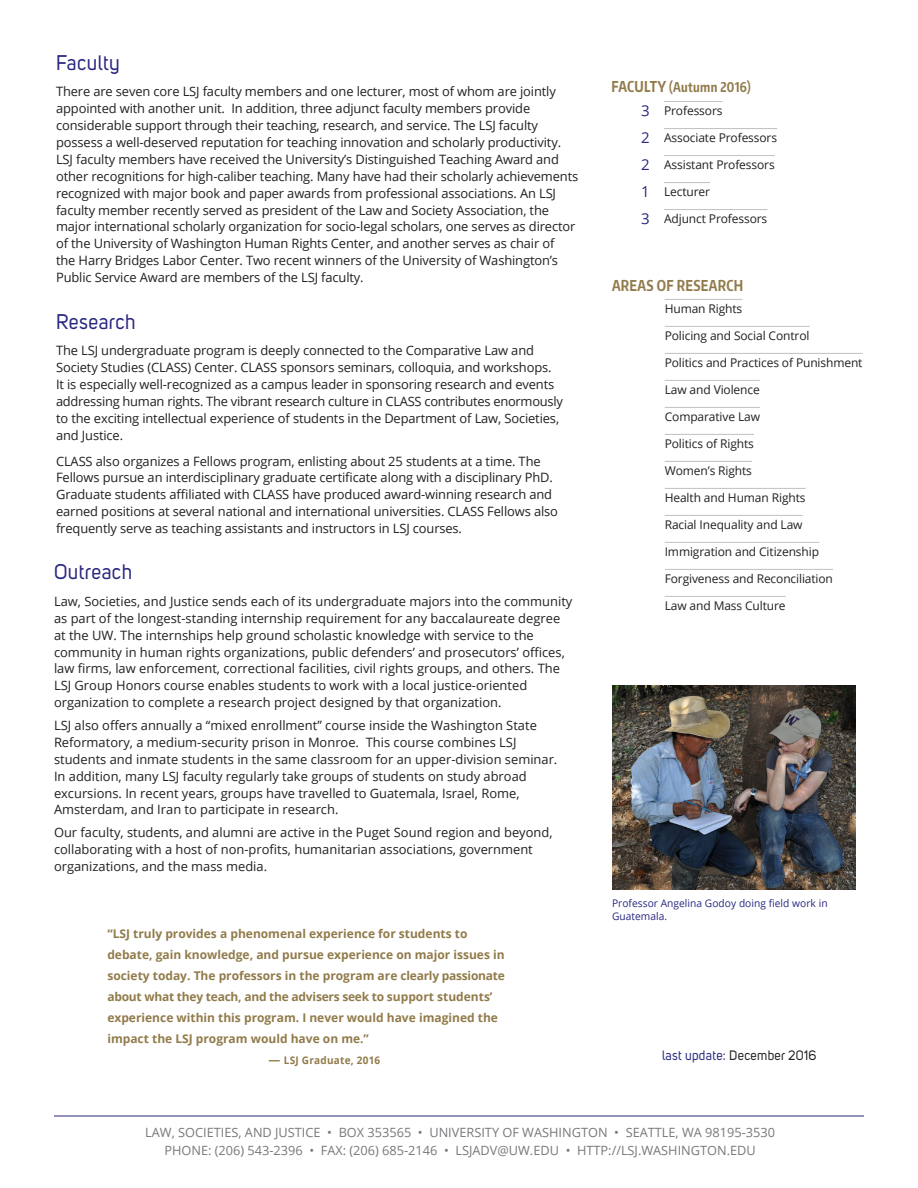
<style>
.page{position:relative;width:918px;height:1188px;background:#fff}
.page>*{position:absolute;margin:0;border:0;box-sizing:border-box;transform-origin:0 0}
.Header_body{font:21px "Uni Sans";letter-spacing:.025em;color:#292780;scale:.95 1}
.Sidebar_Titles{font:700 15px "Encode Sans Compressed";letter-spacing:.025em;color:#917b4b;scale:.95 1}
.Sidebar_numbers{font:15px "Open Sans";color:#292780}
.Header_body-2{font:13.5px "Uni Sans";letter-spacing:.025em;color:#231f20;scale:.95 1}
.Sidebar_Titles-2{font:700 13.5px "Encode Sans Compressed";letter-spacing:.025em;color:#917b4b;scale:.95 1}
.Body_main{font:12.9px/16.8px "Open Sans";letter-spacing:-.01em;color:#231f20}
.Address{font:12.75px "Open Sans";color:#76787b}
.Sidebar_Text{font:12px "Open Sans";letter-spacing:-.01em;color:#231f20}
.Intro_Text{font:700 12px/21px "Open Sans";color:#917b4b}
.t1{font:10.5px/13.5px "Open Sans";letter-spacing:.005em;color:#292780}
.Intro_Text-2{font:700 10.5px "Open Sans";letter-spacing:.025em;color:#917b4b;scale:.95 1}
.s1{font-size:12px}
.s2{font-size:15px}
.s3{color:#292780}
</style>
<div class="page">
<hr style="left:54px;top:1116px;width:810px;height:1px;background:#292780">
<hr style="left:664px;top:101px;width:59px;height:1px;background:#bfc0c3">
<hr style="left:664px;top:128px;width:113px;height:1px;background:#bfc0c3">
<hr style="left:664px;top:155px;width:111px;height:1px;background:#bfc0c3">
<hr style="left:664px;top:182px;width:46px;height:1px;background:#bfc0c3">
<hr style="left:664px;top:209px;width:103px;height:1px;background:#bfc0c3">
<hr style="left:665px;top:299px;width:77px;height:1px;background:#bfc0c3">
<hr style="left:665px;top:326px;width:145px;height:1px;background:#bfc0c3">
<hr style="left:665px;top:353px;width:198px;height:1px;background:#bfc0c3">
<hr style="left:665px;top:380px;width:95px;height:1px;background:#bfc0c3">
<hr style="left:665px;top:407px;width:95px;height:1px;background:#bfc0c3">
<hr style="left:665px;top:434px;width:89px;height:1px;background:#bfc0c3">
<hr style="left:665px;top:461px;width:87px;height:1px;background:#bfc0c3">
<hr style="left:665px;top:488px;width:141px;height:1px;background:#bfc0c3">
<hr style="left:665px;top:515px;width:138px;height:1px;background:#bfc0c3">
<hr style="left:665px;top:542px;width:154px;height:1px;background:#bfc0c3">
<hr style="left:665px;top:569px;width:168px;height:1px;background:#bfc0c3">
<hr style="left:665px;top:596px;width:121px;height:1px;background:#bfc0c3">
<img style="left:612px;top:686px;width:243px;height:203px">
<p class="Header_body" style="left:56px;top:50px;width:69px">Faculty</p>
<p class="Body_main" style="left:56px;top:83px;width:524px">There are seven core LSJ faculty members and one lecturer, most of whom are jointly appointed with another unit. In addition, three adjunct faculty members provide considerable support through their teaching, research, and service. The LSJ faculty possess a well-deserved reputation for teaching innovation and scholarly productivity.<br>LSJ faculty members have received the University’s Distinguished Teaching Award and other recognitions for high-caliber teaching. Many have had their scholarly achievements recognized with major book and paper awards from professional associations. An LSJ faculty member recently served as president of the Law and Society Association, the major international scholarly organization for socio-legal scholars, one serves as director of the University of Washington Human Rights Center, and another serves as chair of<br>the Harry Bridges Labor Center. Two recent winners of the University of Washington’s Public Service Award are members of the LSJ faculty.</p>
<p class="Header_body" style="left:56px;top:309px;width:85px">Research</p>
<p class="Body_main" style="left:56px;top:342px;width:508px">The LSJ undergraduate program is deeply connected to the Comparative Law and Society Studies (CLASS) Center. CLASS sponsors seminars, colloquia, and workshops.<br>It is especially well-recognized as a campus leader in sponsoring research and events addressing human rights. The vibrant research culture in CLASS contributes enormously to the exciting intellectual experience of students in the Department of Law, Societies, and Justice.</p>
<p class="Body_main" style="left:56px;top:452px;width:503px">CLASS also organizes a Fellows program, enlisting about 25 students at a time. The Fellows pursue an interdisciplinary graduate certificate along with a disciplinary PhD.<br>Graduate students affiliated with CLASS have produced award-winning research and earned positions at several national and international universities. CLASS Fellows also frequently serve as teaching assistants and instructors in LSJ courses.</p>
<p class="Header_body" style="left:54px;top:560px;width:84px">Outreach</p>
<p class="Body_main" style="left:54px;top:593px;width:520px">Law, Societies, and Justice sends each of its undergraduate majors into the community as part of the longest-standing internship requirement for any baccalaureate degree at the UW. The internships help ground scholastic knowledge with service to the community in human rights organizations, public defenders’ and prosecutors’ offices, law firms, law enforcement, correctional facilities, civil rights groups, and others. The LSJ Group Honors course enables students to work with a local justice-oriented organization to complete a research project designed by that organization.</p>
<p class="Body_main" style="left:54px;top:717px;width:505px">LSJ also offers annually a “mixed enrollment” course inside the Washington State Reformatory, a medium-security prison in Monroe. This course combines LSJ students and inmate students in the same classroom for an upper-division seminar.<br>In addition, many LSJ faculty regularly take groups of students on study abroad excursions. In recent years, groups have travelled to Guatemala, Israel, Rome, Amsterdam, and Iran to participate in research.</p>
<p class="Body_main" style="left:54px;top:824px;width:500px">Our faculty, students, and alumni are active in the Puget Sound region and beyond, collaborating with a host of non-profits, humanitarian associations, government organizations, and the mass media.</p>
<p class="Intro_Text" style="left:107px;top:923px;width:399px">“LSJ truly provides a phenomenal experience for students to debate, gain knowledge, and pursue experience on major issues in society today. The professors in the program are clearly passionate about what they teach, and the advisers seek to support students’ experience within this program. I never would have imagined the impact the LSJ program would have on me.”</p>
<p class="Intro_Text-2" style="left:269px;top:1053px;width:119px"><span class="s1">—</span> LSJ Graduate, 2016</p>
<p class="Sidebar_Titles-2" style="left:611px;top:78px;width:148px"><span class="s2">FACULTY</span> (Autumn 2016)</p>
<p class="Sidebar_numbers" style="left:641px;top:100px;width:10px">3</p>
<p class="Sidebar_numbers" style="left:641px;top:127px;width:10px">2</p>
<p class="Sidebar_numbers" style="left:641px;top:154px;width:10px">2</p>
<p class="Sidebar_numbers" style="left:641px;top:181px;width:10px">1</p>
<p class="Sidebar_numbers" style="left:641px;top:208px;width:10px">3</p>
<p class="Sidebar_Text" style="left:664px;top:103px;width:60px">Professors</p>
<p class="Sidebar_Text" style="left:664px;top:130px;width:115px">Associate Professors</p>
<p class="Sidebar_Text" style="left:664px;top:157px;width:112px">Assistant Professors</p>
<p class="Sidebar_Text" style="left:664px;top:184px;width:47px">Lecturer</p>
<p class="Sidebar_Text" style="left:664px;top:211px;width:105px">Adjunct Professors</p>
<p class="Sidebar_Titles" style="left:612px;top:275px;width:140px">AREAS OF RESEARCH</p>
<p class="Sidebar_Text" style="left:665px;top:301px;width:79px">Human Rights</p>
<p class="Sidebar_Text" style="left:665px;top:328px;width:146px">Policing and Social Control</p>
<p class="Sidebar_Text" style="left:665px;top:355px;width:199px">Politics and Practices of Punishment</p>
<p class="Sidebar_Text" style="left:665px;top:382px;width:97px">Law and Violence</p>
<p class="Sidebar_Text" style="left:665px;top:409px;width:97px">Comparative Law</p>
<p class="Sidebar_Text" style="left:665px;top:436px;width:91px">Politics of Rights</p>
<p class="Sidebar_Text" style="left:665px;top:463px;width:89px">Women’s Rights</p>
<p class="Sidebar_Text" style="left:665px;top:490px;width:142px">Health and Human Rights</p>
<p class="Sidebar_Text" style="left:665px;top:517px;width:139px">Racial Inequality and Law</p>
<p class="Sidebar_Text" style="left:665px;top:544px;width:156px">Immigration and Citizenship</p>
<p class="Sidebar_Text" style="left:665px;top:571px;width:170px">Forgiveness and Reconciliation</p>
<p class="Sidebar_Text" style="left:665px;top:598px;width:122px">Law and Mass Culture</p>
<p class="t1" style="left:612px;top:896px;width:217px">Professor Angelina Godoy doing field work in<br>Guatemala.</p>
<p class="Header_body-2" style="left:662px;top:1047px;width:164px"><span class="s3">last update:</span> December 2016</p>
<p class="Address" style="left:145px;top:1124px;width:631px">LAW, SOCIETIES, AND JUSTICE • BOX 353565 • UNIVERSITY OF WASHINGTON • SEATTLE, WA 98195-3530</p>
<p class="Address" style="left:164px;top:1142px;width:593px">PHONE: (206) 543-2396 • FAX: (206) 685-2146 • LSJADV@UW.EDU • HTTP://LSJ.WASHINGTON.EDU</p>
</div>
